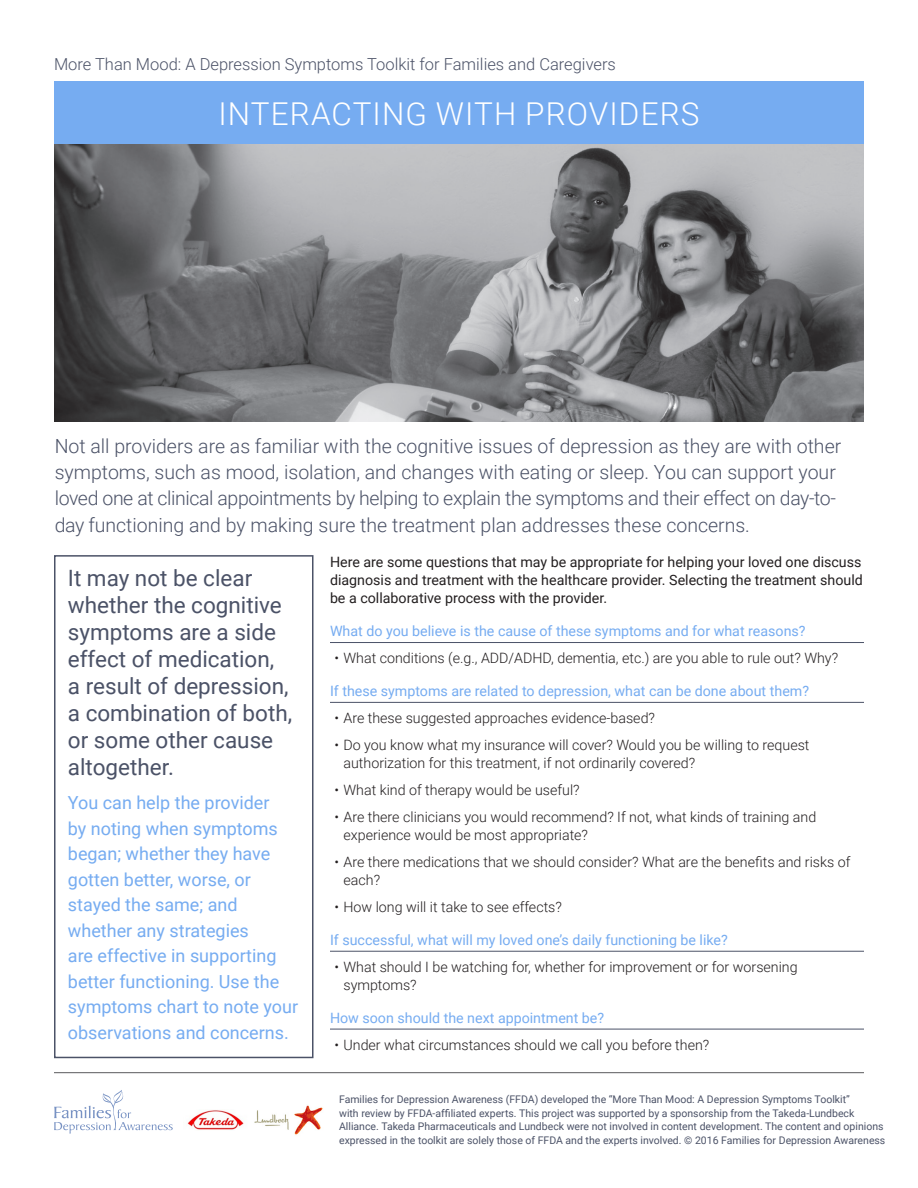
<style>
.page{position:relative;width:918px;height:1188px;background:#fff}
.page>*{position:absolute;margin:0;border:0;box-sizing:border-box;transform-origin:0 0}
.t1{font:300 31.5px "Roboto";letter-spacing:.035em;color:#fff}
.callout{font:22.5px/27px "Roboto";color:#4b5267}
.subhead{font:300 19.5px/26.2px "Roboto";color:#4b5267}
.subhead-2{font:18px/25.5px "Roboto";color:#76acf1}
.t2{font:300 16.5px "Roboto";color:#4b5267}
.bullets{font:300 14.25px/18px "Roboto";color:#231f20}
.questions{font:14.25px "Roboto";color:#76acf1}
.t3{font:14.25px/18px "Roboto";color:#231f20;text-align:justify}
.t4{font:10.5px/13.5px "Roboto";color:#4b5267}
</style>
<div class="page">
<svg style="left:54px;top:1090px;width:119px;height:43px"></svg>
<img style="left:254px;top:1105px;width:69px;height:30px">
<hr style="left:54px;top:1072px;width:810px;height:1px;background:#5a5a5d">
<div style="left:54px;top:82px;width:810px;height:63px;background:#76acf1"></div>
<img style="left:187px;top:1110px;width:57px;height:20px">
<img style="left:54px;top:145px;width:810px;height:277px">
<div style="left:54px;top:555px;width:260px;height:503px;border:2px solid #4b5267"></div>
<hr style="left:330px;top:642px;width:534px;height:1px;background:#4b5267">
<hr style="left:330px;top:702px;width:534px;height:1px;background:#4b5267">
<hr style="left:330px;top:951px;width:534px;height:1px;background:#4b5267">
<hr style="left:330px;top:1029px;width:534px;height:1px;background:#4b5267">
<p class="t2" style="left:54px;top:52px;width:563px">More Than Mood: A Depression Symptoms Toolkit for Families and Caregivers</p>
<p class="t1" style="left:218px;top:92px;width:483px">INTERACTING WITH PROVIDERS</p>
<p class="subhead" style="left:55px;top:432px;width:788px">Not all providers are as familiar with the cognitive issues of depression as they are with other symptoms, such as mood, isolation, and changes with eating or sleep. You can support your loved one at clinical appointments by helping to explain the symptoms and their effect on day-to&shy;day functioning and by making sure the treatment plan addresses these concerns.</p>
<p class="callout" style="left:68px;top:564px;width:226px">It may not be clear whether the cognitive symptoms are a side effect of medication,<br>a result of depression, a combination of both, or some other cause altogether.</p>
<p class="subhead-2" style="left:68px;top:790px;width:232px">You can help the provider<br>by noting when symptoms began; whether they have gotten better, worse, or stayed the same; and whether any strategies<br>are effective in supporting better functioning. Use the symptoms chart to note your observations and concerns.</p>
<p class="t3" style="left:330px;top:553px;width:534px">Here are some questions that may be appropriate for helping your loved one discuss diagnosis and treatment with the healthcare provider. Selecting the treatment should be a collaborative process with the provider.</p>
<p class="questions" style="left:330px;top:621px;width:477px">What do you believe is the cause of these symptoms and for what reasons?</p>
<p class="bullets" style="left:334px;top:649px;width:505px">• What conditions (e.g., ADD/ADHD, dementia, etc.) are you able to rule out? Why?</p>
<p class="questions" style="left:330px;top:681px;width:481px">If these symptoms are related to depression, what can be done about them?</p>
<p class="bullets" style="left:334px;top:708px;width:322px">• Are these suggested approaches evidence-based?</p>
<p class="bullets" style="left:344px;top:735px;width:468px;text-indent:-9px">• Do you know what my insurance will cover? Would you be willing to request authorization for this treatment, if not ordinarily covered?</p>
<p class="bullets" style="left:334px;top:780px;width:247px">• What kind of therapy would be useful?</p>
<p class="bullets" style="left:344px;top:807px;width:474px;text-indent:-9px">• Are there clinicians you would recommend? If not, what kinds of training and experience would be most appropriate?</p>
<p class="bullets" style="left:344px;top:852px;width:508px;text-indent:-9px">• Are there medications that we should consider? What are the benefits and risks of each?</p>
<p class="bullets" style="left:334px;top:897px;width:229px">• How long will it take to see effects?</p>
<p class="questions" style="left:330px;top:930px;width:399px">If successful, what will my loved one’s daily functioning be like?</p>
<p class="bullets" style="left:344px;top:957px;width:456px;text-indent:-9px">• What should I be watching for, whether for improvement or for worsening symptoms?</p>
<p class="questions" style="left:330px;top:1008px;width:276px">How soon should the next appointment be?</p>
<p class="bullets" style="left:334px;top:1035px;width:376px">• Under what circumstances should we call you before then?</p>
<p class="t4" style="left:339px;top:1093px;width:548px">Families for Depression Awareness (FFDA) developed the “More Than Mood: A Depression Symptoms Toolkit”<br>with review by FFDA-affiliated experts. This project was supported by a sponsorship from the Takeda-Lundbeck Alliance. Takeda Pharmaceuticals and Lundbeck were not involved in content development. The content and opinions expressed in the toolkit are solely those of FFDA and the experts involved. © 2016 Families for Depression Awareness</p>
</div>
